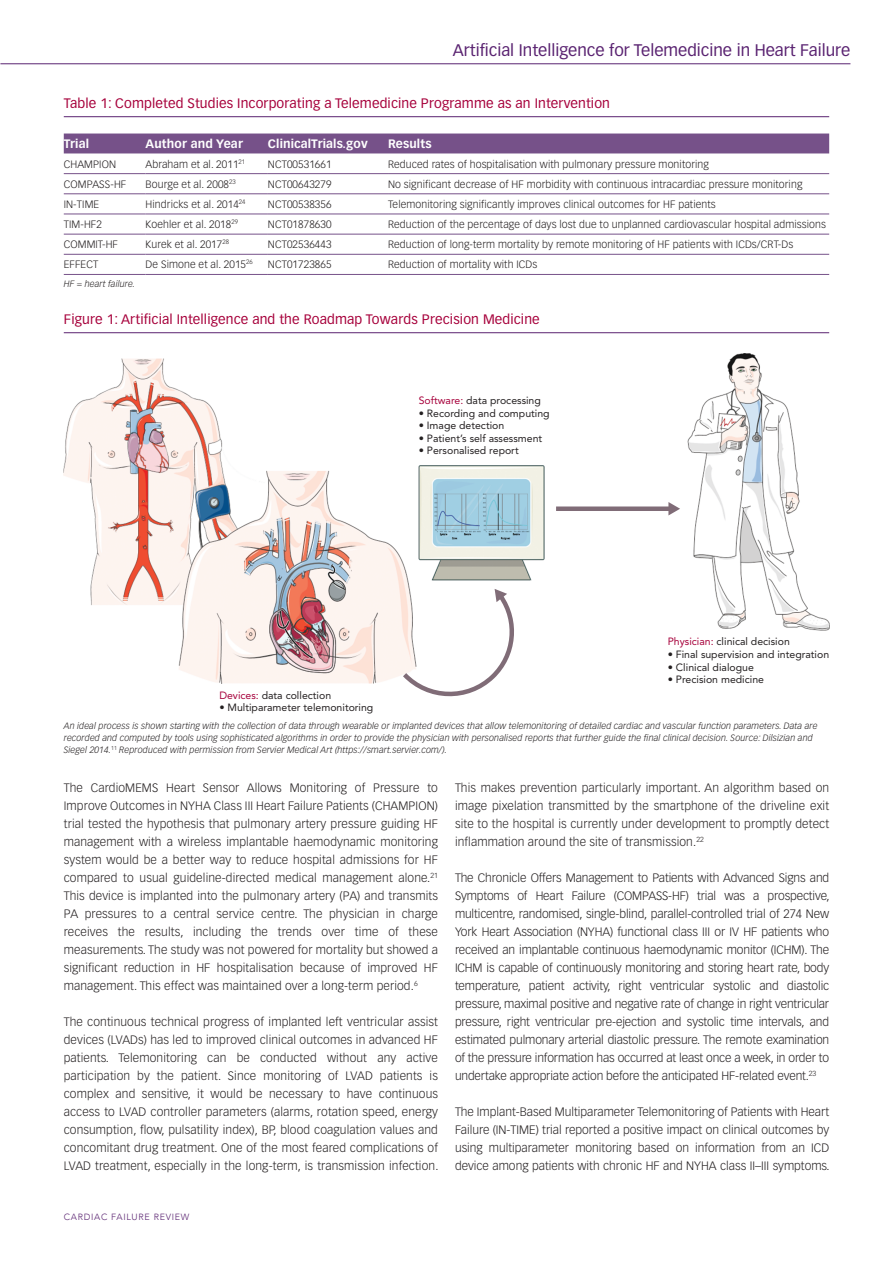
<style>
.page{position:relative;width:893px;height:1263px;background:#fff}
.page>*{position:absolute;margin:0;border:0;box-sizing:border-box;transform-origin:0 0}
.t1{font:16.5px "Vectora LT Std";color:#5a2371}
._11_FIG-TABLE_HEADIN{font:13.5px "Vectora LT Std";letter-spacing:.01em;color:#a7023c}
._10_BODY_TEXT{font:300 12px/18px "Vectora LT Std";letter-spacing:.01em;color:#231f20;text-align:justify}
._11c_TABLE_1_CFR_PUR{font:700 12px "Vectora LT Std";letter-spacing:.01em;color:#fff}
._11d_TABLE_TEXT{font:300 10.5px "Vectora LT Std";letter-spacing:.01em;color:#231f20}
.t2{font:10.5px "Avenir LT Std";color:#231f20}
._11a_CAPTION_FIG-TAB{font:italic 300 9px/12px "Vectora LT Std";letter-spacing:.01em;color:#231f20}
.t3{font:300 9px "Avenir";letter-spacing:.08em;color:#5a2371}
.s1{color:#a7023c}
</style>
<div class="page">
<hr style="left:0;top:64px;width:850px;height:1px;background:#5a2371">
<div style="left:64px;top:134px;width:765px;height:19px;background:#765189"></div>
<hr style="left:64px;top:173px;width:82px;height:1px;background:#765189">
<hr style="left:146px;top:173px;width:122px;height:1px;background:#765189">
<hr style="left:268px;top:173px;width:120px;height:1px;background:#765189">
<hr style="left:388px;top:173px;width:441px;height:1px;background:#765189">
<hr style="left:64px;top:194px;width:82px;height:1px;background:#765189">
<hr style="left:146px;top:194px;width:122px;height:1px;background:#765189">
<hr style="left:268px;top:194px;width:120px;height:1px;background:#765189">
<hr style="left:388px;top:194px;width:441px;height:1px;background:#765189">
<hr style="left:64px;top:214px;width:82px;height:1px;background:#765189">
<hr style="left:146px;top:214px;width:122px;height:1px;background:#765189">
<hr style="left:268px;top:214px;width:120px;height:1px;background:#765189">
<hr style="left:388px;top:214px;width:441px;height:1px;background:#765189">
<hr style="left:64px;top:234px;width:82px;height:1px;background:#765189">
<hr style="left:146px;top:234px;width:122px;height:1px;background:#765189">
<hr style="left:268px;top:234px;width:120px;height:1px;background:#765189">
<hr style="left:388px;top:234px;width:441px;height:1px;background:#765189">
<hr style="left:64px;top:254px;width:82px;height:1px;background:#765189">
<hr style="left:146px;top:254px;width:122px;height:1px;background:#765189">
<hr style="left:268px;top:254px;width:120px;height:1px;background:#765189">
<hr style="left:388px;top:254px;width:441px;height:1px;background:#765189">
<hr style="left:64px;top:274px;width:82px;height:1px;background:#765189">
<hr style="left:146px;top:274px;width:122px;height:1px;background:#765189">
<hr style="left:268px;top:274px;width:120px;height:1px;background:#765189">
<hr style="left:388px;top:274px;width:441px;height:1px;background:#765189">
<hr style="left:64px;top:116px;width:765px;height:1px;background:#5a2371">
<hr style="left:64px;top:332px;width:765px;height:1px;background:#5a2371">
<img style="left:64px;top:354px;width:765px;height:329px">
<div style="left:556px;top:506px;width:114px;height:5px;background:#806c77"></div>
<svg style="left:668px;top:502px;width:12px;height:13px"></svg>
<svg style="left:398px;top:589px;width:123px;height:108px"></svg>
<h1 class="t1" style="left:453px;top:41px;width:399px">Artificial Intelligence for Telemedicine in Heart Failure</h1>
<p class="_11_FIG-TABLE_HEADIN" style="left:64px;top:95px;width:548px">Table 1: Completed Studies Incorporating a Telemedicine Programme as an Intervention</p>
<p class="_11c_TABLE_1_CFR_PUR" style="left:64px;top:137px;width:27px">Trial</p>
<p class="_11c_TABLE_1_CFR_PUR" style="left:146px;top:137px;width:99px">Author and Year</p>
<p class="_11c_TABLE_1_CFR_PUR" style="left:268px;top:137px;width:101px">ClinicalTrials.gov</p>
<p class="_11c_TABLE_1_CFR_PUR" style="left:388px;top:137px;width:45px">Results</p>
<p class="_11d_TABLE_TEXT" style="left:64px;top:158px;width:54px">CHAMPION</p>
<p class="_11d_TABLE_TEXT" style="left:146px;top:158px;width:101px">Abraham et al. 2011<sup>21</sup></p>
<p class="_11d_TABLE_TEXT" style="left:268px;top:158px;width:65px">NCT00531661</p>
<p class="_11d_TABLE_TEXT" style="left:388px;top:158px;width:322px">Reduced rates of hospitalisation with pulmonary pressure monitoring</p>
<p class="_11d_TABLE_TEXT" style="left:64px;top:178px;width:64px">COMPASS-HF</p>
<p class="_11d_TABLE_TEXT" style="left:146px;top:178px;width:92px">Bourge et al. 2008<sup>23</sup></p>
<p class="_11d_TABLE_TEXT" style="left:268px;top:178px;width:65px">NCT00643279</p>
<p class="_11d_TABLE_TEXT" style="left:388px;top:178px;width:416px">No significant decrease of HF morbidity with continuous intracardiac pressure monitoring</p>
<p class="_11d_TABLE_TEXT" style="left:64px;top:198px;width:37px">IN-TIME</p>
<p class="_11d_TABLE_TEXT" style="left:146px;top:198px;width:101px">Hindricks et al. 2014<sup>24</sup></p>
<p class="_11d_TABLE_TEXT" style="left:268px;top:198px;width:65px">NCT00538356</p>
<p class="_11d_TABLE_TEXT" style="left:388px;top:198px;width:329px">Telemonitoring significantly improves clinical outcomes for HF patients</p>
<p class="_11d_TABLE_TEXT" style="left:64px;top:218px;width:40px">TIM-HF2</p>
<p class="_11d_TABLE_TEXT" style="left:146px;top:218px;width:94px">Koehler et al. 2018<sup>29</sup></p>
<p class="_11d_TABLE_TEXT" style="left:268px;top:218px;width:65px">NCT01878630</p>
<p class="_11d_TABLE_TEXT" style="left:388px;top:218px;width:439px">Reduction of the percentage of days lost due to unplanned cardiovascular hospital admissions</p>
<p class="_11d_TABLE_TEXT" style="left:64px;top:238px;width:56px">COMMIT-HF</p>
<p class="_11d_TABLE_TEXT" style="left:146px;top:238px;width:85px">Kurek et al. 2017<sup>28</sup></p>
<p class="_11d_TABLE_TEXT" style="left:268px;top:238px;width:65px">NCT02536443</p>
<p class="_11d_TABLE_TEXT" style="left:388px;top:238px;width:407px">Reduction of long-term mortality by remote monitoring of HF patients with ICDs/CRT-Ds</p>
<p class="_11d_TABLE_TEXT" style="left:64px;top:259px;width:36px">EFFECT</p>
<p class="_11d_TABLE_TEXT" style="left:146px;top:259px;width:109px">De Simone et al. 2015<sup>26</sup></p>
<p class="_11d_TABLE_TEXT" style="left:268px;top:259px;width:65px">NCT01723865</p>
<p class="_11d_TABLE_TEXT" style="left:388px;top:259px;width:151px">Reduction of mortality with ICDs</p>
<p class="_11a_CAPTION_FIG-TAB" style="left:64px;top:278px;width:73px">HF = heart failure.</p>
<p class="_11_FIG-TABLE_HEADIN" style="left:64px;top:311px;width:477px">Figure 1: Artificial Intelligence and the Roadmap Towards Precision Medicine</p>
<p class="t2" style="left:419px;top:394px;width:124px"><span class="s1">Software:</span> data processing</p>
<p class="t2" style="left:419px;top:407px;width:132px">• Recording and computing</p>
<p class="t2" style="left:419px;top:419px;width:87px">• Image detection</p>
<p class="t2" style="left:419px;top:432px;width:125px">• Patient’s self assessment</p>
<p class="t2" style="left:419px;top:445px;width:102px">• Personalised report</p>
<p class="t2" style="left:668px;top:636px;width:124px"><span class="s1">Physician:</span> clinical decision</p>
<p class="t2" style="left:668px;top:648px;width:163px">• Final supervision and integration</p>
<p class="t2" style="left:668px;top:661px;width:88px">• Clinical dialogue</p>
<p class="t2" style="left:668px;top:673px;width:98px">• Precision medicine</p>
<p class="t2" style="left:219px;top:689px;width:113px"><span class="s1">Devices:</span> data collection</p>
<p class="t2" style="left:219px;top:702px;width:156px">• Multiparameter telemonitoring</p>
<p class="_11a_CAPTION_FIG-TAB" style="left:64px;top:720px;width:755px">An ideal process is shown starting with the collection of data through wearable or implanted devices that allow telemonitoring of detailed cardiac and vascular function parameters. Data are recorded and computed by tools using sophisticated algorithms in order to provide the physician with personalised reports that further guide the final clinical decision. Source: Dilsizian and<br>Siegel 2014.<sup>11</sup> Reproduced with permission from Servier Medical Art (https://smart.servier.com/).</p>
<p class="_10_BODY_TEXT" style="left:64px;top:779px;width:376px">The CardioMEMS Heart Sensor Allows Monitoring of Pressure to Improve Outcomes in NYHA Class III Heart Failure Patients (CHAMPION) trial tested the hypothesis that pulmonary artery pressure guiding HF management with a wireless implantable haemodynamic monitoring system would be a better way to reduce hospital admissions for HF compared to usual guideline-directed medical management alone.<sup>21<br></sup>This device is implanted into the pulmonary artery (PA) and transmits PA pressures to a central service centre. The physician in charge receives the results, including the trends over time of these measurements. The study was not powered for mortality but showed a significant reduction in HF hospitalisation because of improved HF management. This effect was maintained over a long-term period.<sup>6</sup></p>
<p class="_10_BODY_TEXT" style="left:64px;top:1013px;width:376px">The continuous technical progress of implanted left ventricular assist devices (LVADs) has led to improved clinical outcomes in advanced HF patients. Telemonitoring can be conducted without any active participation by the patient. Since monitoring of LVAD patients is complex and sensitive, it would be necessary to have continuous access to LVAD controller parameters (alarms, rotation speed, energy consumption, flow, pulsatility index), BP, blood coagulation values and concomitant drug treatment. One of the most feared complications of LVAD treatment, especially in the long-term, is transmission infection.</p>
<p class="t3" style="left:64px;top:1211px;width:127px">CARDIAC FAILURE REVIEW</p>
<p class="_10_BODY_TEXT" style="left:455px;top:779px;width:376px">This makes prevention particularly important. An algorithm based on image pixelation transmitted by the smartphone of the driveline exit site to the hospital is currently under development to promptly detect inflammation around the site of transmission.<sup>22</sup></p>
<p class="_10_BODY_TEXT" style="left:455px;top:869px;width:376px">The Chronicle Offers Management to Patients with Advanced Signs and Symptoms of Heart Failure (COMPASS-HF) trial was a prospective, multicentre, randomised, single-blind, parallel-controlled trial of 274 New York Heart Association (NYHA) functional class III or IV HF patients who received an implantable continuous haemodynamic monitor (ICHM). The ICHM is capable of continuously monitoring and storing heart rate, body temperature, patient activity, right ventricular systolic and diastolic pressure, maximal positive and negative rate of change in right ventricular pressure, right ventricular pre-ejection and systolic time intervals, and estimated pulmonary arterial diastolic pressure. The remote examination of the pressure information has occurred at least once a week, in order to undertake appropriate action before the anticipated HF-related event.<sup>23</sup></p>
<p class="_10_BODY_TEXT" style="left:455px;top:1103px;width:376px">The Implant-Based Multiparameter Telemonitoring of Patients with Heart Failure (IN-TIME) trial reported a positive impact on clinical outcomes by using multiparameter monitoring based on information from an ICD device among patients with chronic HF and NYHA class II–III symptoms.</p>
</div>
